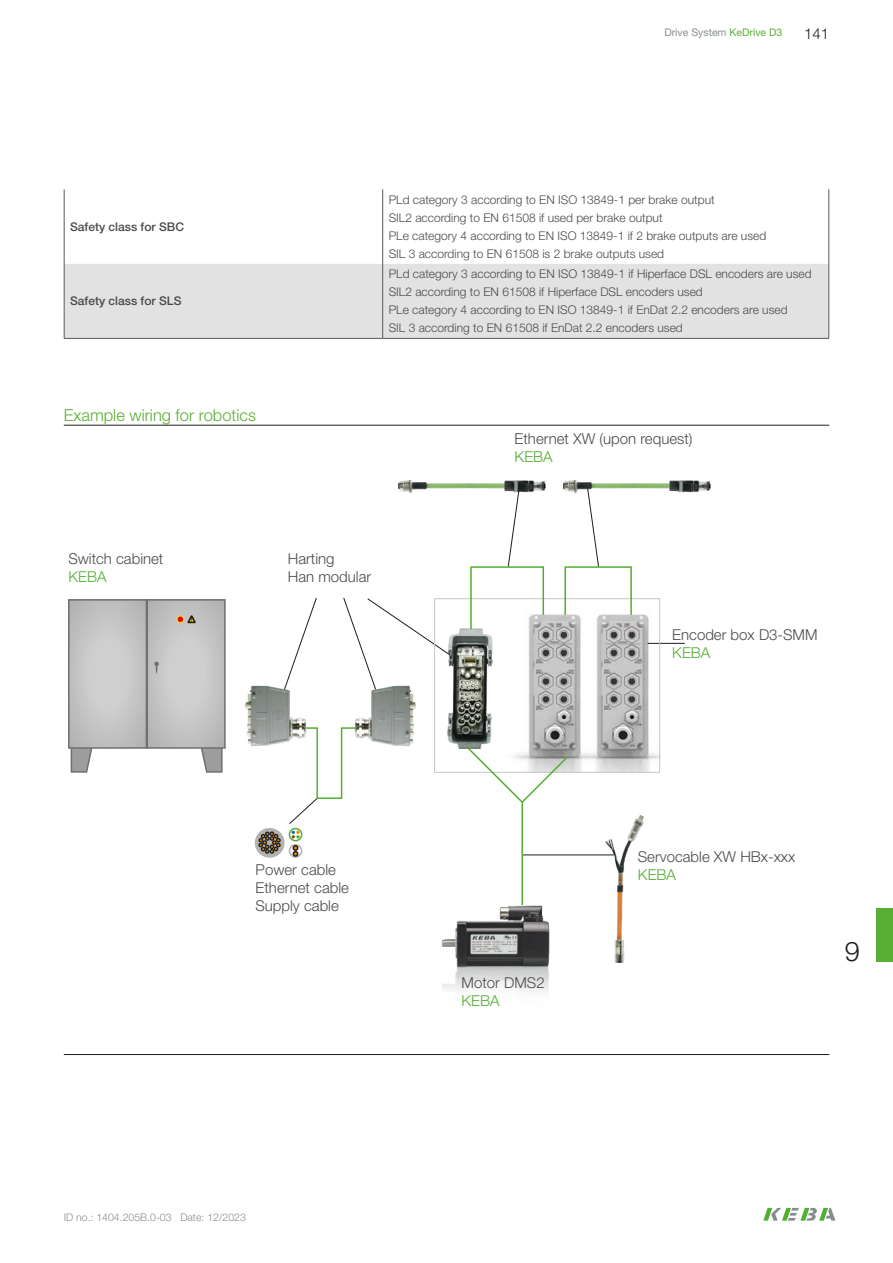
<style>
.page{position:relative;width:893px;height:1263px;background:#fff}
.page>*{position:absolute;margin:0;border:0;box-sizing:border-box;transform-origin:0 0}
.t1{font:300 27px "Helvetica Neue LT Std";color:#1d1d1b}
.t2{font:300 16.5px "Helvetica Neue LT Pro";color:#57b034}
.t3{font:300 15px/18px "Helvetica Neue LT Pro";color:#4b4b4a}
.t4{font:300 15px "Helvetica Neue LT Pro";color:#53af32}
.t5{font:300 15px "Helvetica Neue LT Std";color:#1d1d1b}
.t6{font:300 12px/18px "Helvetica Neue LT Pro";color:#4b4b4a}
.t7{font:500 12px "Helvetica Neue LT Pro";color:#4b4b4a}
.t8{font:300 10.5px "Helvetica Neue LT Pro";color:#868d91}
.t9{font:10.5px "Helvetica Neue LT Pro";color:#868d91}
.s1{color:#57b034}
</style>
<div class="page">
<svg style="left:763px;top:1208px;width:73px;height:12px"></svg>
<div style="left:876px;top:909px;width:17px;height:53px;background:#57b034"></div>
<div style="left:65px;top:264px;width:764px;height:74px;background:#e2e2e2"></div>
<hr style="left:64px;top:189px;width:1px;height:75px;background:#59585a">
<hr style="left:382px;top:189px;width:1px;height:75px;background:#59585a">
<hr style="left:829px;top:189px;width:1px;height:75px;background:#59585a">
<hr style="left:64px;top:264px;width:1px;height:74px;background:#59585a">
<hr style="left:829px;top:264px;width:1px;height:74px;background:#59585a">
<hr style="left:64px;top:338px;width:319px;height:1px;background:#59585a">
<hr style="left:383px;top:338px;width:446px;height:1px;background:#59585a">
<hr style="left:382px;top:264px;width:1px;height:74px;background:#59585a">
<hr style="left:64px;top:425px;width:765px;height:1px;background:#1d1d1b">
<hr style="left:64px;top:1054px;width:765px;height:1px;background:#1d1d1b">
<img style="left:592px;top:614px;width:66px;height:157px">
<img style="left:528px;top:614px;width:64px;height:157px">
<svg style="left:70px;top:749px;width:23px;height:24px"></svg>
<svg style="left:201px;top:749px;width:22px;height:24px"></svg>
<svg style="left:71px;top:602px;width:73px;height:144px;background:#c4c4c4"></svg>
<div style="left:68px;top:599px;width:79px;height:150px;border:2px solid #70706f"></div>
<div style="left:147px;top:600px;width:78px;height:148px;background:#c4c4c4"></div>
<div style="left:146px;top:599px;width:80px;height:150px;border:2px solid #70706f"></div>
<svg style="left:154px;top:661px;width:5px;height:12px"></svg>
<svg style="left:178px;top:615px;width:18px;height:9px"></svg>
<img style="left:398px;top:481px;width:148px;height:12px">
<img style="left:563px;top:481px;width:147px;height:12px">
<img style="left:441px;top:905px;width:109px;height:87px">
<img style="left:447px;top:628px;width:46px;height:120px">
<img style="left:245px;top:685px;width:61px;height:61px">
<img style="left:355px;top:690px;width:61px;height:56px">
<hr style="left:648px;top:643px;width:37px;height:1px;background:#1d1d1b">
<hr style="left:522px;top:854px;width:92px;height:1px;background:#1d1d1b">
<svg style="left:284px;top:597px;width:33px;height:93px"></svg>
<svg style="left:343px;top:597px;width:108px;height:93px"></svg>
<svg style="left:587px;top:488px;width:12px;height:78px"></svg>
<div style="left:434px;top:598px;width:226px;height:175px;border:1px solid #c7c7c6"></div>
<div style="left:564px;top:566px;width:68px;height:50px;border:2px solid #53af32"></div>
<svg style="left:288px;top:726px;width:69px;height:98px"></svg>
<svg style="left:469px;top:490px;width:76px;height:141px"></svg>
<svg style="left:465px;top:745px;width:105px;height:58px"></svg>
<hr style="left:521px;top:802px;width:2px;height:103px;background:#53af32">
<div style="left:289px;top:828px;width:13px;height:13px;border:2px solid #53af32;border-radius:50%"></div>
<svg style="left:292px;top:831px;width:8px;height:7px"></svg>
<div style="left:289px;top:844px;width:13px;height:14px;border:2px solid #b2b2b2;border-radius:50%"></div>
<svg style="left:293px;top:845px;width:5px;height:12px"></svg>
<svg style="left:255px;top:828px;width:30px;height:30px"></svg>
<svg style="left:258px;top:831px;width:23px;height:23px"></svg>
<img style="left:594px;top:815px;width:50px;height:148px">
<div style="left:598px;top:819px;width:13px;height:13px;background:#fff"></div>
<p class="t9" style="left:664px;top:26px;width:120px">Drive System <span class="s1">KeDrive D3</span></p>
<p class="t5" style="left:804px;top:25px;width:27px">141</p>
<p class="t7" style="left:70px;top:219px;width:115px">Safety class for SBC</p>
<p class="t7" style="left:70px;top:294px;width:113px">Safety class for SLS</p>
<h2 class="t2" style="left:64px;top:405px;width:194px">Example wiring for robotics</h2>
<p class="t6" style="left:389px;top:190px;width:379px">PLd category 3 according to EN ISO 13849-1 per brake output<br>SIL2 according to EN 61508 if used per brake output<br>PLe category 4 according to EN ISO 13849-1 if 2 brake outputs are used SIL 3 according to EN 61508 is 2 brake outputs used</p>
<p class="t6" style="left:389px;top:265px;width:424px">PLd category 3 according to EN ISO 13849-1 if Hiperface DSL encoders are used SIL2 according to EN 61508 if Hiperface DSL encoders used<br>PLe category 4 according to EN ISO 13849-1 if EnDat 2.2 encoders are used<br>SIL 3 according to EN 61508 if EnDat 2.2 encoders used</p>
<p class="t3" style="left:515px;top:430px;width:179px">Ethernet XW (upon request)</p>
<p class="t4" style="left:515px;top:448px;width:40px">KEBA</p>
<p class="t3" style="left:68px;top:549px;width:97px">Switch cabinet</p>
<p class="t4" style="left:69px;top:567px;width:40px">KEBA</p>
<p class="t3" style="left:288px;top:549px;width:85px">Harting<br>Han modular</p>
<p class="t3" style="left:672px;top:625px;width:147px">Encoder box D3-SMM</p>
<p class="t4" style="left:672px;top:643px;width:40px">KEBA</p>
<p class="t3" style="left:255px;top:861px;width:95px">Power cable<br>Ethernet cable<br>Supply cable</p>
<p class="t3" style="left:462px;top:973px;width:85px">Motor DMS2</p>
<p class="t4" style="left:462px;top:991px;width:40px">KEBA</p>
<p class="t3" style="left:638px;top:847px;width:159px">Servocable XW HBx-xxx</p>
<p class="t4" style="left:638px;top:865px;width:40px">KEBA</p>
<h1 class="t1" style="left:845px;top:935px;width:17px">9</h1>
<p class="t8" style="left:64px;top:1210px;width:184px">ID no.: 1404.205B.0-03 Date: 12/2023</p>
</div>
